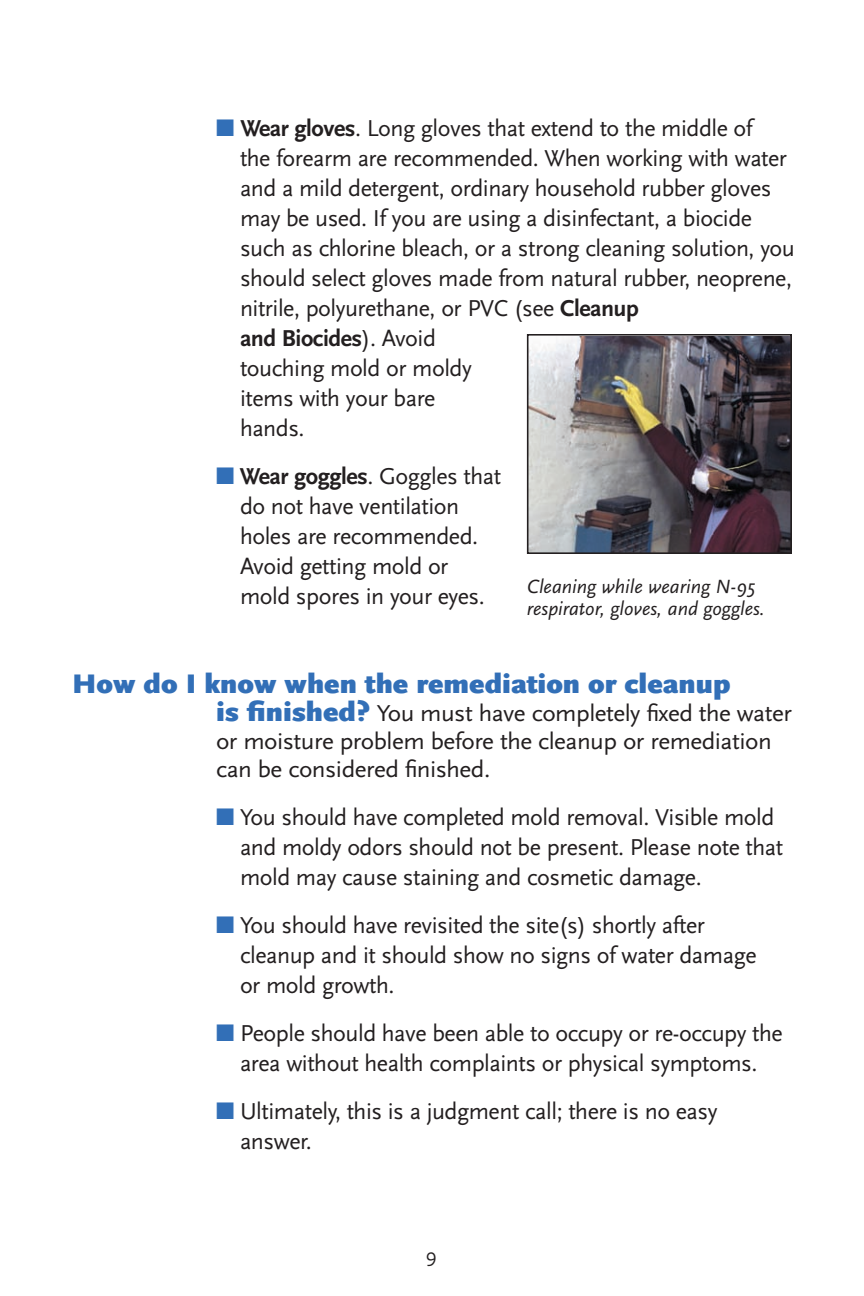
<style>
.page{position:relative;width:864px;height:1296px;background:#fff}
.page>*{position:absolute;margin:0;border:0;box-sizing:border-box;transform-origin:0 0}
.t1{font:900 28px "Scala Sans Pro";color:#326fb7;scale:1.05 1}
.t2{font:24px/30px "Scala Sans Pro";letter-spacing:-.02em;color:#231f20}
.t3{font:24px/28px "Scala Sans Pro";letter-spacing:-.02em;color:#231f20;scale:1.05 1}
.t4{font:italic 20px/22px "Scala Sans Pro";color:#231f20}
.t5{font:20px "Scala Sans Pro";color:#231f20;scale:1.05 1}
.s1{color:#326fb7}
.s2{font-weight:700}
.s3{font-weight:900;font-size:28px;color:#326fb7}
</style>
<div class="page">
<img style="left:530px;top:337px;width:259px;height:214px">
<div style="left:527px;top:334px;width:265px;height:220px;border:2px solid #231f20"></div>
<p class="t2" style="left:240px;top:113px;width:556px;text-indent:-24px"><span class="s1">■</span> <span class="s2">Wear gloves</span>. Long gloves that extend to the middle of<br>the forearm are recommended. When working with water and a mild detergent, ordinary household rubber gloves may be used. If you are using a disinfectant, a biocide such as chlorine bleach, or a strong cleaning solution, you should select gloves made from natural rubber, neoprene, nitrile, polyurethane, or PVC (see <span class="s2">Cleanup<br>and Biocides</span>). Avoid<br>touching mold or moldy<br>items with your bare<br>hands.</p>
<p class="t2" style="left:240px;top:461px;width:263px;text-indent:-24px"><span class="s1">■</span> <span class="s2">Wear goggles</span>. Goggles that do not have ventilation holes are recommended.<br>Avoid getting mold or mold spores in your eyes.</p>
<p class="t4" style="left:527px;top:575px;width:240px">Cleaning while wearing N-95 respirator, gloves, and goggles.</p>
<p class="t1" style="left:72px;top:667px;width:629px">How do I know when the remediation or cleanup</p>
<p class="t3" style="left:216px;top:699px;width:550px"><span class="s3">is finished?</span> You must have completely fixed the water or moisture problem before the cleanup or remediation can be considered finished.</p>
<p class="t2" style="left:240px;top:802px;width:545px;text-indent:-24px"><span class="s1">■</span> You should have completed mold removal. Visible mold and moldy odors should not be present. Please note that mold may cause staining and cosmetic damage.</p>
<p class="t2" style="left:240px;top:910px;width:518px;text-indent:-24px"><span class="s1">■</span> You should have revisited the site(s) shortly after cleanup and it should show no signs of water damage or mold growth.</p>
<p class="t2" style="left:216px;top:1018px;width:568px;text-align:center"><span class="s1">■</span> People should have been able to occupy or re-occupy the area without health complaints or physical symptoms.</p>
<p class="t2" style="left:240px;top:1096px;width:479px;text-indent:-24px"><span class="s1">■</span> Ultimately, this is a judgment call; there is no easy answer.</p>
<p class="t5" style="left:426px;top:1243px;width:12px">9</p>
</div>
